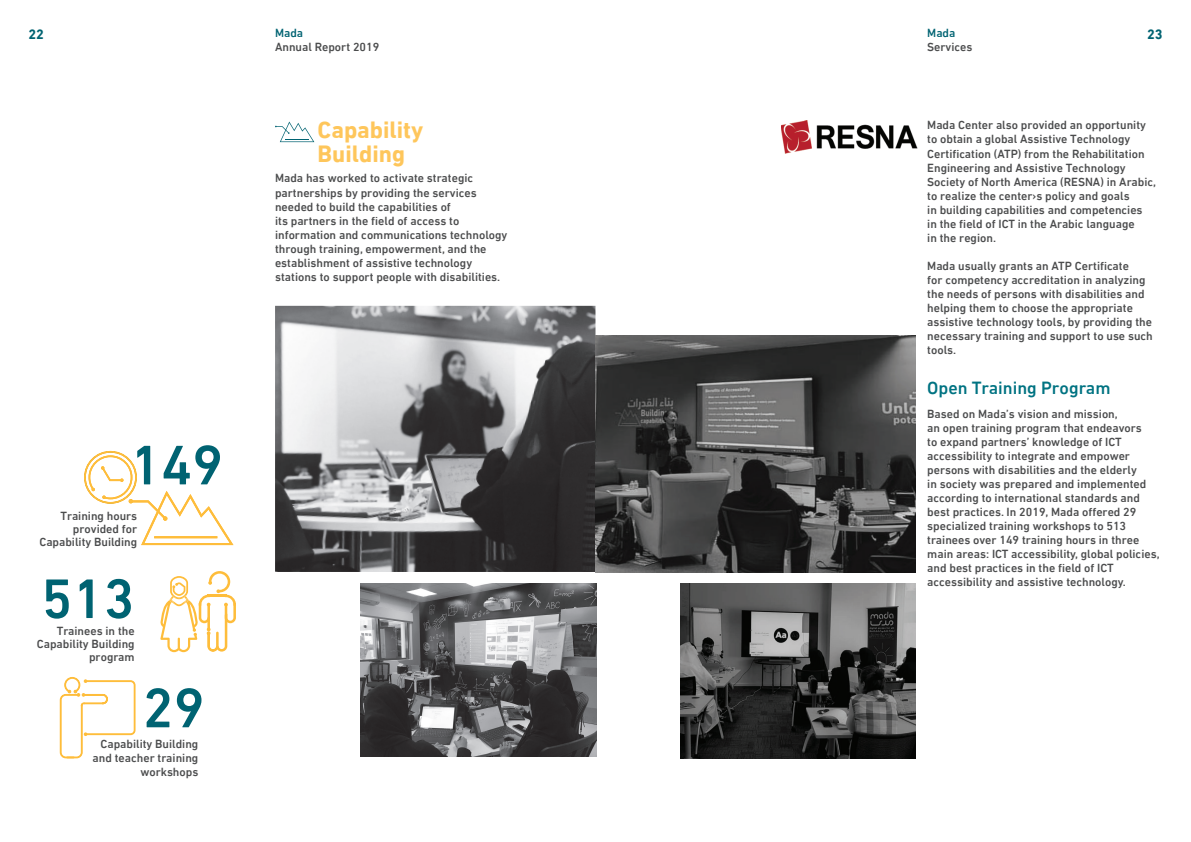
<style>
.page{position:relative;width:1191px;height:842px;background:#fff}
.page>*{position:absolute;margin:0;border:0;box-sizing:border-box;transform-origin:0 0}
.t1{font:500 56.7px "DIN Next LT Arabic";color:#006372}
.t2{font:700 24px/24px "DIN Next LT Arabic";color:#fec65b}
.t3{font:500 18px "DIN Next LT Arabic";color:#007382}
.t4{font:700 14px "DIN Next LT Arabic";color:#006372}
.t5{font:500 12px/14px "DIN Next LT Arabic";color:#4b4c4d}
.t6{font:500 12px "DIN Next LT Arabic";color:#006372}
</style>
<div class="page">
<svg style="left:275px;top:122px;width:39px;height:20px"></svg>
<svg style="left:84px;top:450px;width:150px;height:96px"></svg>
<hr style="left:154px;top:536px;width:63px;height:2px;background:#febd3b">
<svg style="left:160px;top:571px;width:76px;height:82px"></svg>
<svg style="left:59px;top:677px;width:77px;height:82px"></svg>
<img style="left:275px;top:306px;width:320px;height:266px">
<img style="left:360px;top:583px;width:236px;height:174px">
<img style="left:595px;top:336px;width:320px;height:236px">
<img style="left:680px;top:583px;width:235px;height:175px">
<img style="left:781px;top:120px;width:136px;height:33px">
<p class="t4" style="left:28px;top:26px;width:17px">22</p>
<p class="t6" style="left:275px;top:26px;width:30px">Mada</p>
<p class="t5" style="left:275px;top:40px;width:106px">Annual Report 2019</p>
<h2 class="t2" style="left:317px;top:118px;width:107px">Capability<br>Building</h2>
<p class="t5" style="left:275px;top:171px;width:234px">Mada has worked to activate strategic partnerships by providing the services needed to build the capabilities of<br>its partners in the field of access to information and communications technology through training, empowerment, and the establishment of assistive technology stations to support people with disabilities.</p>
<h1 class="t1" style="left:130px;top:432px;width:95px">149</h1>
<p class="t5" style="left:39px;top:509px;width:99px;line-height:13px;text-align:right">Training hours provided for<br>Capability Building</p>
<h1 class="t1" style="left:41px;top:565px;width:95px">513</h1>
<p class="t5" style="left:37px;top:624px;width:99px;line-height:13px;text-align:right">Trainees in the<br>Capability Building program</p>
<h1 class="t1" style="left:142px;top:674px;width:64px">29</h1>
<p class="t5" style="left:92px;top:737px;width:107px;text-align:right">Capability Building and teacher training workshops</p>
<p class="t6" style="left:927px;top:26px;width:30px">Mada</p>
<p class="t5" style="left:927px;top:40px;width:47px">Services</p>
<p class="t4" style="left:1147px;top:26px;width:17px">23</p>
<p class="t5" style="left:927px;top:118px;width:230px">Mada Center also provided an opportunity to obtain a global Assistive Technology Certification (ATP) from the Rehabilitation Engineering and Assistive Technology Society of North America (RESNA) in Arabic, to realize the center›s policy and goals<br>in building capabilities and competencies<br>in the field of ICT in the Arabic language<br>in the region.</p>
<p class="t5" style="left:927px;top:258px;width:227px">Mada usually grants an ATP Certificate<br>for competency accreditation in analyzing the needs of persons with disabilities and helping them to choose the appropriate assistive technology tools, by providing the necessary training and support to use such tools.</p>
<h3 class="t3" style="left:927px;top:377px;width:185px">Open Training Program</h3>
<p class="t5" style="left:927px;top:406px;width:234px">Based on Mada’s vision and mission,<br>an open training program that endeavors<br>to expand partners’ knowledge of ICT accessibility to integrate and empower persons with disabilities and the elderly<br>in society was prepared and implemented according to international standards and best practices. In 2019, Mada offered 29 specialized training workshops to 513 trainees over 149 training hours in three main areas: ICT accessibility, global policies, and best practices in the field of ICT accessibility and assistive technology.</p>
</div>
